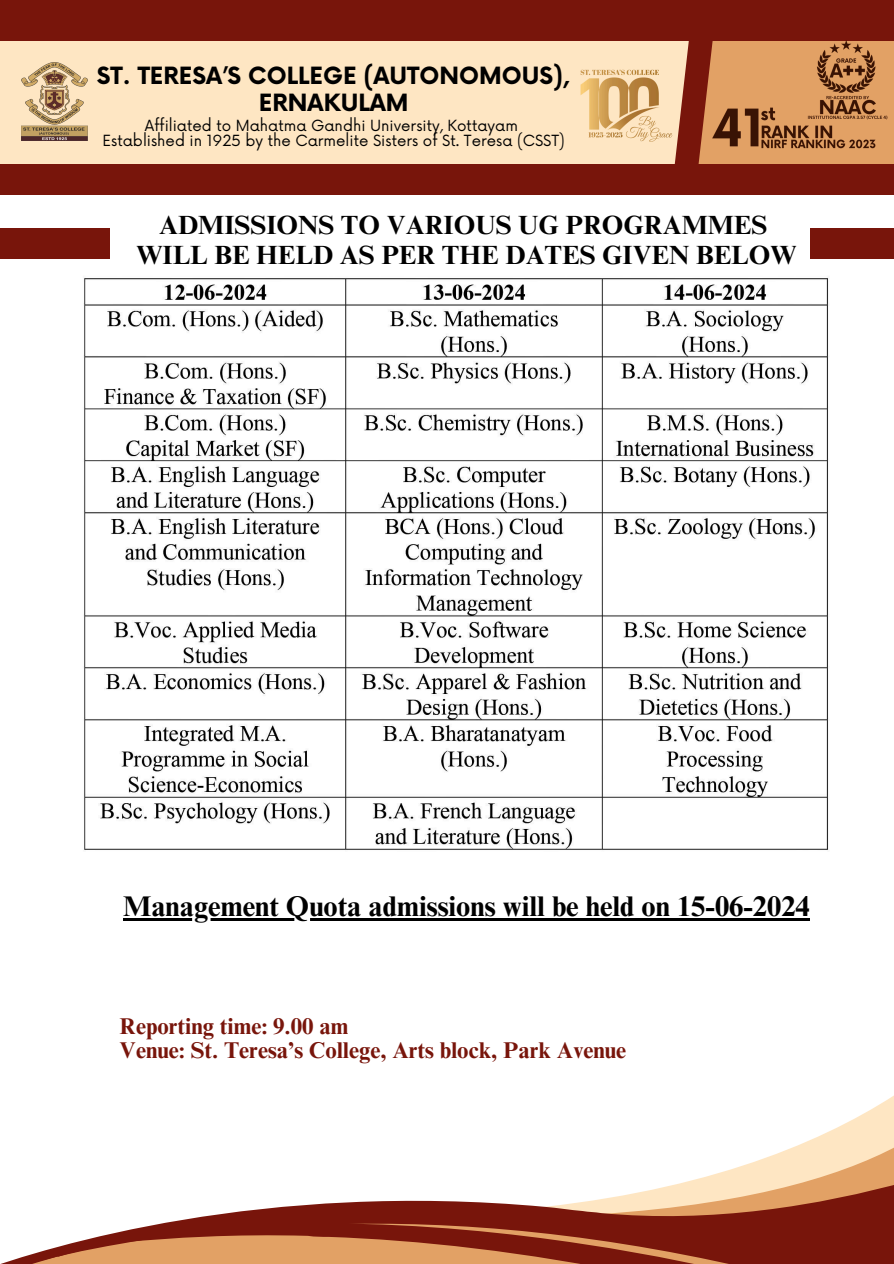
<style>
.page{position:relative;width:894px;height:1264px;background:#fff}
.page>*{position:absolute;margin:0;border:0;box-sizing:border-box;transform-origin:0 0}
.t1{font:700 28.5px "Times NRMT Pro";color:#000}
.t2{font:700 26.4px/30.6px "Times NRMT Pro";color:#000;text-align:center}
.t3{font:700 23.1px/27px "Now";color:#000;text-align:center}
.t4{font:700 22.8px/23.2px "Times NRMT Pro";color:#78150b}
.t5{font:15px "Now";color:#000}
</style>
<div class="page">
<div style="left:0;top:0;width:893px;height:195px;background:#78150b"></div>
<div style="left:0;top:41px;width:693px;height:123px;background:#fee6c3"></div>
<div style="left:693px;top:41px;width:200px;height:123px;background:#e2a165"></div>
<svg style="left:681px;top:41px;width:32px;height:123px"></svg>
<img style="left:21px;top:62px;width:66px;height:78px">
<img style="left:580px;top:69px;width:101px;height:95px">
<img style="left:817px;top:41px;width:71px;height:79px">
<img style="left:709px;top:105px;width:168px;height:50px">
<svg style="left:813px;top:1096px;width:80px;height:43px"></svg>
<svg style="left:694px;top:1139px;width:199px;height:41px;fill:#fee6c3"></svg>
<svg style="left:4px;top:1180px;width:889px;height:83px"></svg>
<img style="left:84px;top:278px;width:745px;height:572px">
<div style="left:0;top:228px;width:109px;height:31px;background:#78150b"></div>
<div style="left:810px;top:228px;width:83px;height:31px;background:#78150b"></div>
<hr style="left:123px;top:918px;width:686px;height:2px;background:#000">
<p class="t3" style="left:97px;top:63px;width:475px">ST. TERESA’S COLLEGE (AUTONOMOUS),<br>ERNAKULAM</p>
<p class="t5" style="left:145px;top:117px;width:374px">Affiliated to Mahatma Gandhi University, Kottayam</p>
<p class="t5" style="left:102px;top:132px;width:464px">Established in 1925 by the Carmelite Sisters of St. Teresa (CSST)</p>
<h1 class="t2" style="left:136px;top:213px;width:661px">ADMISSIONS TO VARIOUS UG PROGRAMMES<br>WILL BE HELD AS PER THE DATES GIVEN BELOW</h1>
<p class="t1" style="left:123px;top:895px;width:687px">Management Quota admissions will be held on 15-06-2024</p>
<h2 class="t4" style="left:120px;top:1017px;width:508px">Reporting time: 9.00 am<br>Venue: St. Teresa’s College, Arts block, Park Avenue</h2>
</div>
